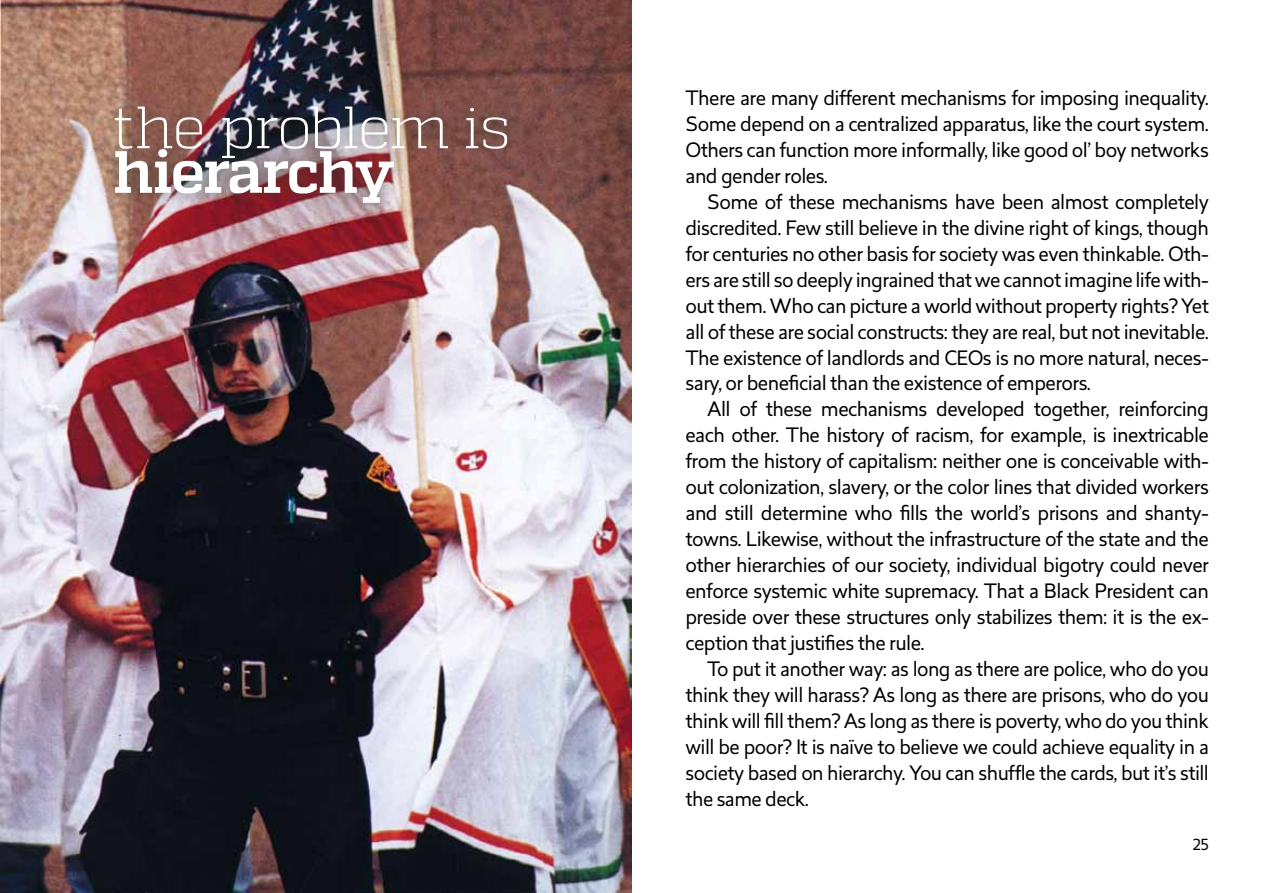
<style>
.page{position:relative;width:1263px;height:893px;background:#fff}
.page>*{position:absolute;margin:0;border:0;box-sizing:border-box;transform-origin:0 0}
.t1{font:300 59.55px "Quadon";letter-spacing:-.025em;color:#fff}
.t2{font:700 59.55px "Quadon";letter-spacing:-.03em;color:#fff}
.t3{font:19.5px/26px "Revisal";letter-spacing:-.03em;color:#000;text-align:justify}
.t4{font:15px "Revisal";color:#000}
</style>
<div class="page">
<img style="left:0;top:0;width:631px;height:893px">
<div style="left:101px;top:92px;width:420px;height:126px;background:#38433b;opacity:.75"></div>
<h1 class="t1" style="left:113px;top:94px;width:400px">the problem is</h1>
<h1 class="t2" style="left:113px;top:138px;width:283px">hierarchy</h1>
<p class="t3" style="left:685px;top:85px;width:525px">There are many different mechanisms for imposing inequality.<br>Some depend on a centralized apparatus, like the court system.<br>Others can function more informally, like good ol’ boy networks and gender roles.</p>
<p class="t3" style="left:685px;top:189px;width:525px;text-indent:22px">Some of these mechanisms have been almost completely discredited. Few still believe in the divine right of kings, though for centuries no other basis for society was even thinkable. Oth&shy;ers are still so deeply ingrained that we cannot imagine life with&shy;out them. Who can picture a world without property rights? Yet all of these are social constructs: they are real, but not inevitable.<br>The existence of landlords and CEOs is no more natural, neces&shy;sary, or beneficial than the existence of emperors.</p>
<p class="t3" style="left:685px;top:396px;width:525px;text-indent:22px">All of these mechanisms developed together, reinforcing each other. The history of racism, for example, is inextricable from the history of capitalism: neither one is conceivable with&shy;out colonization, slavery, or the color lines that divided workers and still determine who fills the world’s prisons and shanty&shy;towns. Likewise, without the infrastructure of the state and the other hierarchies of our society, individual bigotry could never enforce systemic white supremacy. That a Black President can preside over these structures only stabilizes them: it is the ex&shy;ception that justifies the rule.</p>
<p class="t3" style="left:685px;top:655px;width:525px;text-indent:22px">To put it another way: as long as there are police, who do you think they will harass? As long as there are prisons, who do you think will fill them? As long as there is poverty, who do you think will be poor? It is naïve to believe we could achieve equality in a society based on hierarchy. You can shuffle the cards, but it’s still the same deck.</p>
<p class="t4" style="left:1193px;top:834px;width:18px">25</p>
</div>
